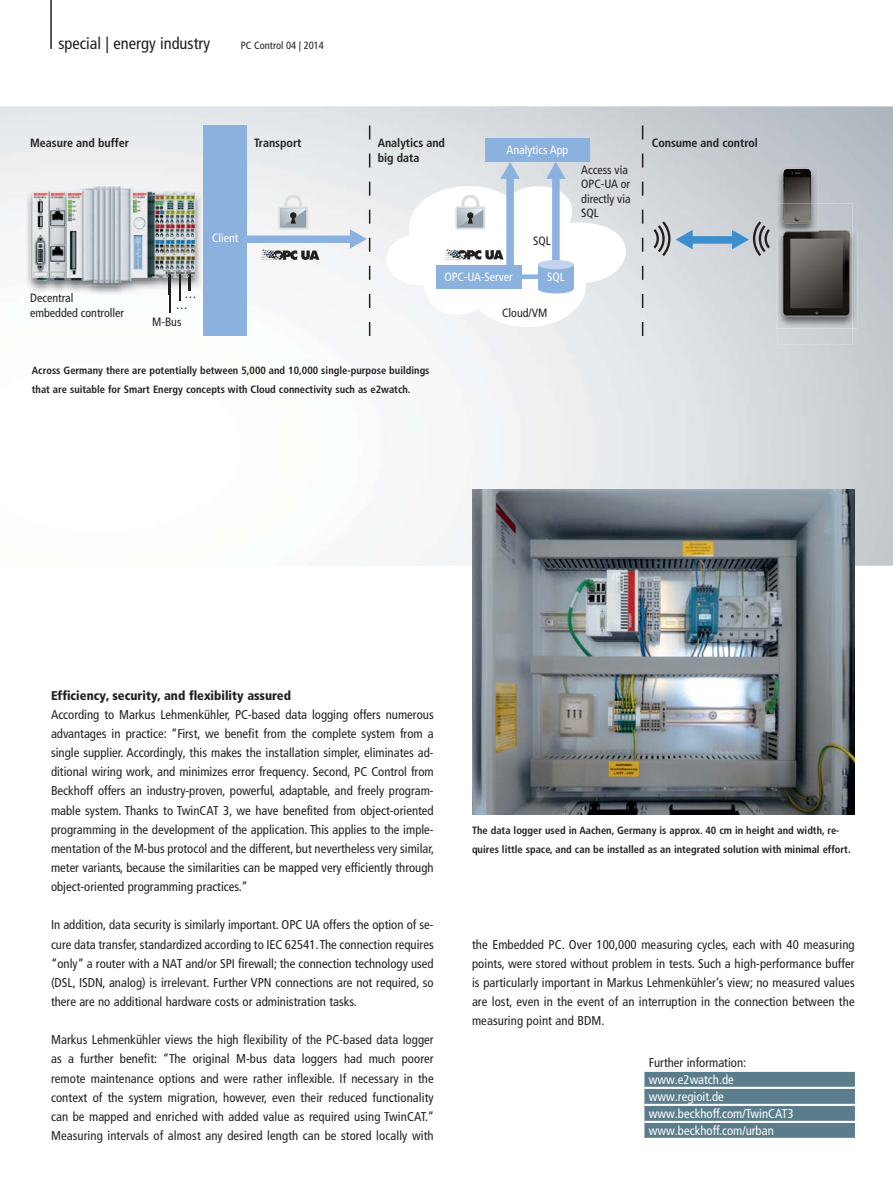
<style>
.page{position:relative;width:893px;height:1191px;background:#fff}
.page>*{position:absolute;margin:0;border:0;box-sizing:border-box;transform-origin:0 0}
.t1{font:condensed 16.5px "Frutiger LT Pro";color:#231f20}
.t2{font:condensed 12.75px/19.2px "Frutiger LT Pro";color:#231f20;text-align:justify}
.t3{font:condensed 12.75px/17px "Frutiger LT Pro";color:#fff}
.t4{font:900 condensed 12.75px "Frutiger LT Pro";color:#231f20}
.t5{font:condensed 12px/14.4px "Frutiger LT Pro";color:#231f20}
.t6{font:700 condensed 12px/14.4px "Frutiger LT Pro";color:#231f20}
.t7{font:condensed 12px "Frutiger LT Pro";color:#fff}
.t8{font:condensed 12px "Frutiger LT Pro";color:#221e1f}
.t9{font:700 condensed 10.5px/19.2px "Frutiger LT Pro";color:#231f20}
.t10{font:condensed 10.5px "Frutiger LT Pro";color:#231f20}
.s1{color:#221e1f}
</style>
<div class="page">
<img style="left:0;top:106px;width:893px;height:460px">
<hr style="left:50px;top:0;width:2px;height:49px;background:#231f20">
<div style="left:644px;top:1072px;width:211px;height:65px;background:#5b7d8b"></div>
<hr style="left:644px;top:1086px;width:211px;height:3px;background:#fff">
<hr style="left:644px;top:1103px;width:211px;height:3px;background:#fff">
<hr style="left:644px;top:1120px;width:211px;height:3px;background:#fff">
<img style="left:472px;top:489px;width:383px;height:325px">
<img style="left:776px;top:167px;width:42px;height:52px">
<img style="left:783px;top:168px;width:28px;height:35px">
<img style="left:852px;top:229px;width:5px;height:99px">
<img style="left:777px;top:203px;width:75px;height:142px">
<img style="left:777px;top:203px;width:41px;height:26px">
<img style="left:777px;top:229px;width:75px;height:99px">
<div style="left:247px;top:235px;width:103px;height:8px;background:#8bb2de"></div>
<svg style="left:278px;top:206px;width:30px;height:23px"></svg>
<svg style="left:280px;top:195px;width:26px;height:33px"></svg>
<div style="left:204px;top:125px;width:43px;height:211px;background:#8bb2de"></div>
<div style="left:485px;top:138px;width:104px;height:24px;background:#8bb2de"></div>
<hr style="left:169px;top:274px;width:1px;height:38px;background:#231f20">
<hr style="left:179px;top:274px;width:2px;height:27px;background:#231f20">
<svg style="left:261px;top:249px;width:58px;height:11px"></svg>
<svg style="left:386px;top:186px;width:240px;height:141px"></svg>
<div style="left:690px;top:236px;width:48px;height:8px;background:#3d8ecd"></div>
<svg style="left:732px;top:219px;width:46px;height:40px;background:#adb7c0"></svg>
<svg style="left:651px;top:219px;width:42px;height:40px;background:#b2bcc6"></svg>
<svg style="left:350px;top:125px;width:20px;height:211px"></svg>
<svg style="left:642px;top:125px;width:1px;height:211px"></svg>
<div style="left:506px;top:177px;width:8px;height:88px;background:#8bb2de"></div>
<svg style="left:500px;top:162px;width:20px;height:17px"></svg>
<div style="left:552px;top:176px;width:8px;height:89px;background:#8bb2de"></div>
<svg style="left:546px;top:162px;width:20px;height:17px"></svg>
<div style="left:538px;top:265px;width:36px;height:23px;background:#8bb2de"></div>
<div style="left:538px;top:260px;width:36px;height:9px;background:#c2d4ed;border-radius:50%"></div>
<div style="left:538px;top:284px;width:36px;height:9px;background:#8bb2de;border-radius:50%"></div>
<img style="left:26px;top:185px;width:176px;height:110px">
<img style="left:31px;top:293px;width:42px;height:2px">
<img style="left:30px;top:186px;width:165px;height:99px">
<svg style="left:169px;top:274px;width:1px;height:21px"></svg>
<svg style="left:179px;top:274px;width:2px;height:21px"></svg>
<svg style="left:189px;top:274px;width:1px;height:17px"></svg>
<p class="t1" style="left:58px;top:37px;width:153px">special | energy industry</p>
<p class="t10" style="left:241px;top:41px;width:85px">PC Control 04 | 2014</p>
<p class="t6" style="left:30px;top:137px;width:100px">Measure and buffer</p>
<p class="t6" style="left:254px;top:137px;width:49px">Transport</p>
<p class="t6" style="left:378px;top:137px;width:69px">Analytics and big data</p>
<p class="t6" style="left:652px;top:137px;width:108px">Consume and control</p>
<p class="t7" style="left:506px;top:146px;width:63px">Analytics App</p>
<p class="t5" style="left:581px;top:164px;width:51px">Access via<br>OPC-UA or directly via<br>SQL</p>
<p class="t8" style="left:58px;top:294px;width:17px">t l</p>
<p class="t5" style="left:30px;top:292px;width:95px"><span class="s1">D</span>ecen ra<br>embedded controller</p>
<p class="t7" style="left:212px;top:234px;width:28px">Client</p>
<p class="t5" style="left:184px;top:288px;width:13px">…</p>
<p class="t5" style="left:176px;top:299px;width:13px">…</p>
<p class="t5" style="left:152px;top:316px;width:31px">M-Bus</p>
<p class="t7" style="left:444px;top:273px;width:70px">OPC-UA-Server</p>
<p class="t5" style="left:533px;top:235px;width:19px">SQL</p>
<p class="t7" style="left:547px;top:273px;width:19px">SQL</p>
<p class="t5" style="left:502px;top:307px;width:47px">Cloud/VM</p>
<p class="t9" style="left:32px;top:362px;width:399px">Across Germany there are potentially between 5,000 and 10,000 single-purpose buildings that are suitable for Smart Energy concepts with Cloud connectivity such as e2watch.</p>
<p class="t4" style="left:51px;top:690px;width:242px">Efficiency, security, and flexibility assured</p>
<p class="t2" style="left:51px;top:706px;width:385px">According to Markus Lehmenkühler, PC-based data logging offers numerous advantages in practice: “First, we benefit from the complete system from a single supplier. Accordingly, this makes the installation simpler, eliminates ad&shy;ditional wiring work, and minimizes error frequency. Second, PC Control from Beckhoff offers an industry-proven, powerful, adaptable, and freely program&shy;mable system. Thanks to TwinCAT 3, we have benefited from object-oriented programming in the development of the application. This applies to the imple&shy;mentation of the M-bus protocol and the different, but nevertheless very similar, meter variants, because the similarities can be mapped very efficiently through object-oriented programming practices.”</p>
<p class="t2" style="left:51px;top:917px;width:384px">In addition, data security is similarly important. OPC UA offers the option of se&shy;cure data transfer, standardized according to IEC 62541. The connection requires “only” a router with a NAT and/or SPI firewall; the connection technology used (DSL, ISDN, analog) is irrelevant. Further VPN connections are not required, so there are no additional hardware costs or administration tasks.</p>
<p class="t2" style="left:51px;top:1031px;width:385px">Markus Lehmenkühler views the high flexibility of the PC-based data logger as a further benefit: “The original M-bus data loggers had much poorer remote maintenance options and were rather inflexible. If necessary in the context of the system migration, however, even their reduced functionality can be mapped and enriched with added value as required using TwinCAT.” Measuring intervals of almost any desired length can be stored locally with</p>
<p class="t9" style="left:472px;top:821px;width:380px">The data logger used in Aachen, Germany is approx. 40 cm in height and width, re&shy;quires little space, and can be installed as an integrated solution with minimal effort.</p>
<p class="t2" style="left:472px;top:936px;width:384px">the Embedded PC. Over 100,000 measuring cycles, each with 40 measuring points, were stored without problem in tests. Such a high-performance buffer is particularly important in Markus Lehmenkühler’s view; no measured values are lost, even in the event of an interruption in the connection between the measuring point and BDM.</p>
<p class="t2" style="left:649px;top:1054px;width:99px">Further information:</p>
<p class="t3" style="left:649px;top:1072px;width:146px">www.e2watch.de www.regioit.de www.beckhoff.com/TwinCAT3 www.beckhoff.com/urban</p>
</div>
